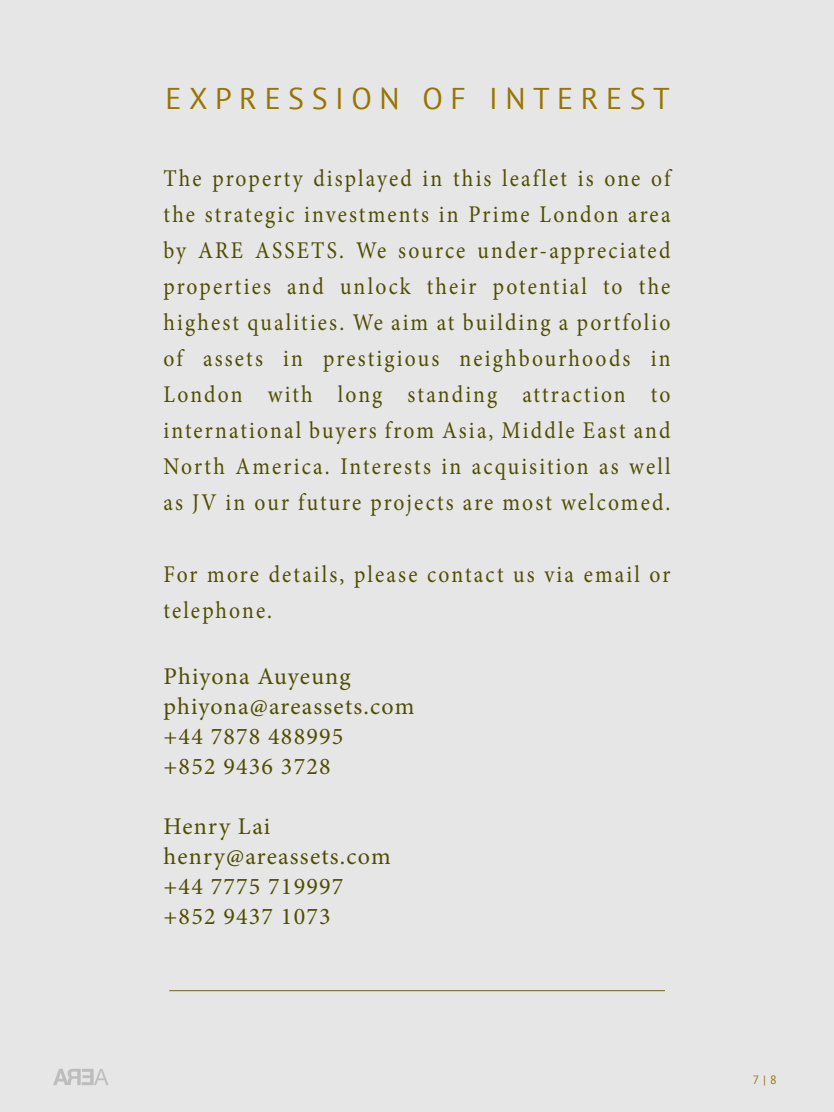
<style>
.page{position:relative;width:834px;height:1112px;background:#e6e6e6}
.page>*{position:absolute;margin:0;border:0;box-sizing:border-box;transform-origin:0 0}
.t1{font:30px "PT Sans";letter-spacing:.25em;color:#977500}
.t2{font:24px/36px "Minion Pro";letter-spacing:.07em;color:#504d00;text-align:justify;scale:.9 1}
.t3{font:24px "Minion Pro";letter-spacing:.05em;color:#504d00}
.t4{font:24px/36px "Minion Pro";letter-spacing:.095em;color:#504d00;scale:.9 1}
.t5{font:24px "Minion Pro";letter-spacing:.045em;color:#504d00}
.t6{font:12px "PT Sans";color:#977614}
</style>
<div class="page">
<img style="left:54px;top:1069px;width:55px;height:16px">
<hr style="left:169px;top:990px;width:496px;height:1px;background:#6b6320">
<p class="t1" style="left:165px;top:79px;width:506px">EXPRESSION OF INTEREST</p>
<p class="t2" style="left:164px;top:161px;width:565px">The property displayed in this leaflet is one of the strategic investments in Prime London area by ARE ASSETS. We source under-appreciated properties and unlock their potential to the highest qualities. We aim at building a portfolio of assets in prestigious neighbourhoods in London with long standing attraction to international buyers from Asia, Middle East and North America. Interests in acquisition as well as JV in our future projects are most welcomed.</p>
<p class="t4" style="left:164px;top:557px;width:565px">For more details, please contact us via email or telephone.</p>
<p class="t5" style="left:164px;top:660px;width:189px">Phiyona Auyeung</p>
<p class="t5" style="left:164px;top:690px;width:252px">phiyona@areassets.com</p>
<p class="t3" style="left:164px;top:720px;width:181px">+44 7878 488995</p>
<p class="t3" style="left:164px;top:750px;width:169px">+852 9436 3728</p>
<p class="t3" style="left:164px;top:810px;width:108px">Henry Lai</p>
<p class="t3" style="left:164px;top:840px;width:229px">henry@areassets.com</p>
<p class="t3" style="left:164px;top:870px;width:181px">+44 7775 719997</p>
<p class="t3" style="left:164px;top:900px;width:169px">+852 9437 1073</p>
<p class="t6" style="left:753px;top:1072px;width:26px">7 | 8</p>
</div>
